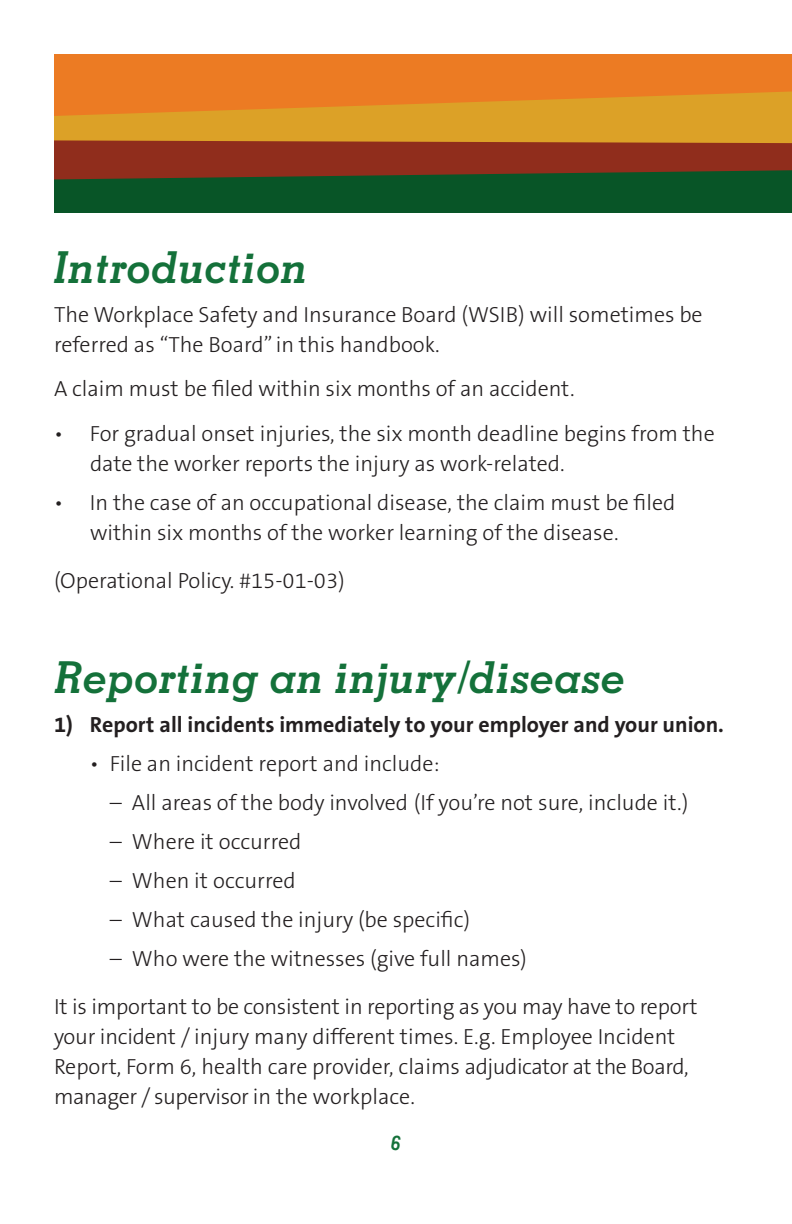
<style>
.page{position:relative;width:792px;height:1224px;background:#fff}
.page>*{position:absolute;margin:0;border:0;box-sizing:border-box;transform-origin:0 0}
.Sub_1{font:italic 700 44px "Memphis";color:#14713a}
.Copy{font:300 22px/30px "The Sans B3";color:#231f20}
.Bullets{font:300 22px/30px "The Sans B3";color:#231f20}
.Last_Bullet{font:300 22px/30px "The Sans B3";color:#231f20}
.Bullets-2{font:700 22px "The Sans B7";color:#231f20}
.Sub_1-2{font:italic 700 20px "Memphis";color:#14713a}
</style>
<div class="page">
<div style="left:54px;top:146px;width:738px;height:67px;background:#085527"></div>
<div style="left:54px;top:54px;width:738px;height:67px;background:#ec7b23"></div>
<svg style="left:54px;top:91px;width:738px;height:49px;fill:#dca127"></svg>
<svg style="left:54px;top:140px;width:738px;height:39px;background:#84361d"></svg>
<p class="Sub_1" style="left:54px;top:240px;width:256px">Introduction</p>
<p class="Copy" style="left:54px;top:301px;width:650px">The Workplace Safety and Insurance Board (WSIB) will sometimes be referred as “The Board” in this handbook.</p>
<p class="Copy" style="left:54px;top:375px;width:522px">A claim must be filed within six months of an accident.</p>
<p class="Bullets" style="left:90px;top:419px;width:626px;text-indent:-36px">• For gradual onset injuries, the six month deadline begins from the date the worker reports the injury as work-related.</p>
<p class="Last_Bullet" style="left:90px;top:488px;width:587px;text-indent:-36px">• In the case of an occupational disease, the claim must be filed within six months of the worker learning of the disease.</p>
<p class="Copy" style="left:54px;top:566px;width:292px">(Operational Policy. #15-01-03)</p>
<p class="Sub_1" style="left:54px;top:650px;width:573px">Reporting an injury/disease</p>
<p class="Bullets-2" style="left:54px;top:713px;width:672px">1) Report all incidents immediately to your employer and your union.</p>
<p class="Bullets" style="left:90px;top:750px;width:351px">• File an incident report and include:</p>
<p class="Bullets" style="left:110px;top:789px;width:580px">– All areas of the body involved (If you’re not sure, include it.)</p>
<p class="Bullets" style="left:110px;top:828px;width:193px">– Where it occurred</p>
<p class="Bullets" style="left:110px;top:867px;width:187px">– When it occurred</p>
<p class="Bullets" style="left:110px;top:906px;width:362px">– What caused the injury (be specific)</p>
<p class="Last_Bullet" style="left:110px;top:945px;width:418px">– Who were the witnesses (give full names)</p>
<p class="Copy" style="left:54px;top:993px;width:645px">It is important to be consistent in reporting as you may have to report your incident / injury many different times. E.g. Employee Incident Report, Form 6, health care provider, claims adjudicator at the Board, manager / supervisor in the workplace.</p>
<p class="Sub_1-2" style="left:391px;top:1130px;width:11px">6</p>
</div>
